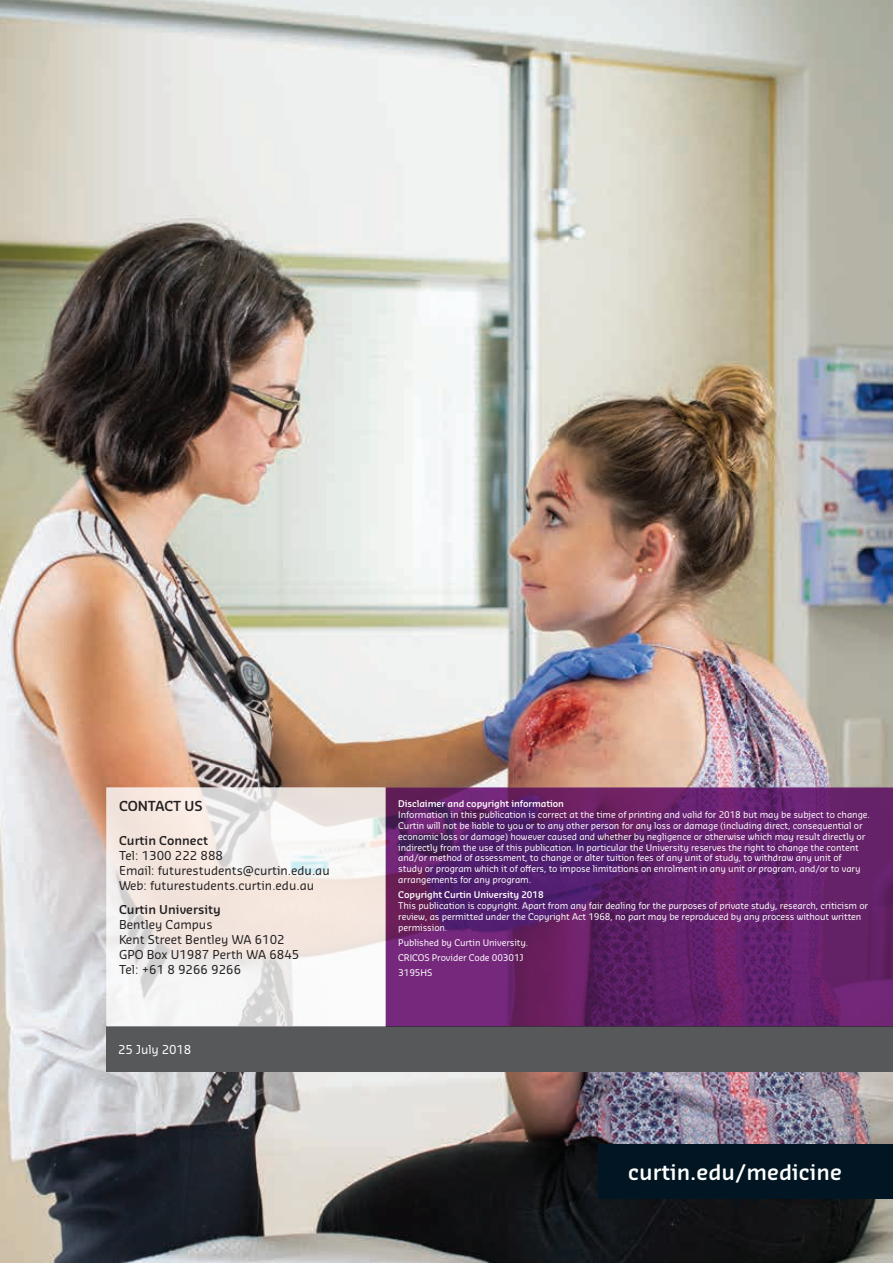
<style>
.page{position:relative;width:893px;height:1263px;background:#fff}
.page>*{position:absolute;margin:0;border:0;box-sizing:border-box;transform-origin:0 0}
.t1{font:600 21px "Sansa Soft Pro";color:#fff}
.t2{font:600 13.5px "Sansa Soft Pro";letter-spacing:-.01em;color:#231f20}
.t3{font:12px "Sansa Soft Pro";color:#231f20}
.t4{font:600 12px "Sansa Soft Pro";color:#231f20}
.t5{font:12px "Sansa Soft Pro";letter-spacing:-.01em;color:#fff}
.Disclaimer_Info{font:9px/10.8px "Sansa Soft Pro";letter-spacing:-.01em;color:#fff}
.s1{font-weight:600}
</style>
<div class="page">
<img style="left:0;top:0;width:893px;height:1263px">
<div style="left:598px;top:1144px;width:295px;height:55px;background:#011622"></div>
<div style="left:106px;top:1026px;width:787px;height:46px;background:#57585a"></div>
<svg style="left:386px;top:787px;width:507px;height:239px;background:#63216b"></svg>
<svg style="left:106px;top:787px;width:280px;height:239px"></svg>
<h4 class="t2" style="left:119px;top:797px;width:85px">CONTACT US</h4>
<p class="t4" style="left:119px;top:833px;width:90px">Curtin Connect</p>
<p class="t3" style="left:119px;top:848px;width:106px">Tel: 1300 222 888</p>
<p class="t3" style="left:119px;top:863px;width:212px">Email: futurestudents@curtin.edu.au</p>
<p class="t3" style="left:119px;top:878px;width:197px">Web: futurestudents.curtin.edu.au</p>
<p class="t4" style="left:119px;top:901px;width:103px">Curtin University</p>
<p class="t3" style="left:119px;top:916px;width:95px">Bentley Campus</p>
<p class="t3" style="left:119px;top:931px;width:167px">Kent Street Bentley WA 6102</p>
<p class="t3" style="left:119px;top:946px;width:182px">GPO Box U1987 Perth WA 6845</p>
<p class="t3" style="left:119px;top:961px;width:124px">Tel: +61 8 9266 9266</p>
<p class="t5" style="left:118px;top:1042px;width:75px">25 July 2018</p>
<p class="Disclaimer_Info" style="left:398px;top:798px;width:473px"><span class="s1">Disclaimer and copyright information<br></span>Information in this publication is correct at the time of printing and valid for 2018 but may be subject to change.<br>Curtin will not be liable to you or to any other person for any loss or damage (including direct, consequential or economic loss or damage) however caused and whether by negligence or otherwise which may result directly or indirectly from the use of this publication. In particular the University reserves the right to change the content and/or method of assessment, to change or alter tuition fees of any unit of study, to withdraw any unit of<br>study or program which it of offers, to impose limitations on enrolment in any unit or program, and/or to vary arrangements for any program.</p>
<p class="Disclaimer_Info" style="left:398px;top:889px;width:471px"><span class="s1">Copyright Curtin University 2018<br></span>This publication is copyright. Apart from any fair dealing for the purposes of private study, research, criticism or review, as permitted under the Copyright Act 1968, no part may be reproduced by any process without written permission.</p>
<p class="Disclaimer_Info" style="left:398px;top:936px;width:132px">Published by Curtin University.</p>
<p class="Disclaimer_Info" style="left:398px;top:951px;width:127px">CRICOS Provider Code 00301J</p>
<p class="Disclaimer_Info" style="left:398px;top:967px;width:36px">3195HS</p>
<p class="t1" style="left:628px;top:1159px;width:215px">curtin.edu/medicine</p>
</div>
